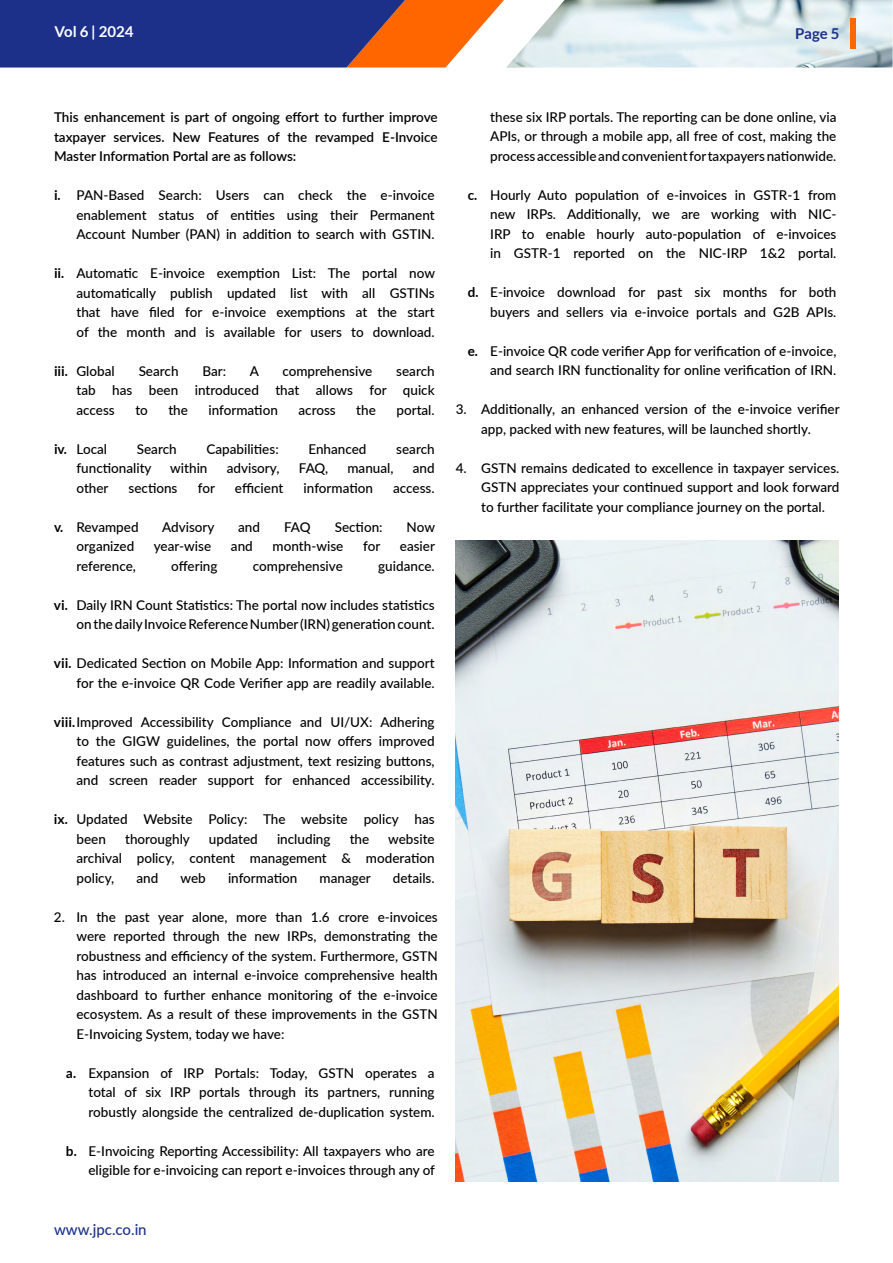
<style>
.page{position:relative;width:893px;height:1263px;background:#fff}
.page>*{position:absolute;margin:0;border:0;box-sizing:border-box;transform-origin:0 0}
.t1{font:500 15px "Lato";color:#1d318a}
.t2{font:700 15px "Lato";color:#fff}
.t3{font:700 15px "Lato";color:#1d318a}
.t4{font:500 13.5px/19.5px "Lato";color:#000;text-align:justify}
.t5{font:600 13.5px/19.5px "Lato";color:#000;text-align:justify}
.s1{font-weight:700}
</style>
<div class="page">
<img style="left:456px;top:540px;width:383px;height:641px">
<svg style="left:0;top:0;width:504px;height:68px;background:#554675"></svg>
<img style="left:507px;top:0;width:385px;height:67px">
<div style="left:851px;top:19px;width:5px;height:30px;background:#f60"></div>
<p class="t2" style="left:54px;top:23px;width:80px">Vol 6 | 2024</p>
<p class="t3" style="left:795px;top:25px;width:46px">Page 5</p>
<p class="t5" style="left:54px;top:107px;width:385px">This enhancement is part of ongoing effort to further improve taxpayer services. New Features of the revamped E-Invoice Master Information Portal are as follows:</p>
<p class="t4" style="left:77px;top:185px;width:360px;text-indent:-23px"><span class="s1">i.</span> PAN-Based Search: Users can check the e-invoice enablement status of entities using their Permanent Account Number (PAN) in addition to search with GSTIN.</p>
<p class="t4" style="left:77px;top:263px;width:360px;text-indent:-23px"><span class="s1">ii.</span> Automatic E-invoice exemption List: The portal now automatically publish updated list with all GSTINs that have filed for e-invoice exemptions at the start of the month and is available for users to download.</p>
<p class="t4" style="left:54px;top:360px;width:62px"><span class="s1">iii.</span> Global</p>
<p class="t4" style="left:139px;top:360px;width:41px">Search</p>
<p class="t4" style="left:202px;top:360px;width:25px">Bar:</p>
<p class="t4" style="left:250px;top:360px;width:11px">A</p>
<p class="t4" style="left:282px;top:360px;width:91px">comprehensive</p>
<p class="t4" style="left:77px;top:360px;width:360px;text-indent:320px">search tab has been introduced that allows for quick access</p>
<p class="t4" style="left:135px;top:399px;width:14px">to</p>
<p class="t4" style="left:168px;top:399px;width:21px">the</p>
<p class="t4" style="left:209px;top:399px;width:71px">information</p>
<p class="t4" style="left:298px;top:399px;width:39px">across</p>
<p class="t4" style="left:356px;top:399px;width:21px">the</p>
<p class="t4" style="left:396px;top:399px;width:40px">portal.</p>
<p class="t4" style="left:54px;top:438px;width:55px"><span class="s1">iv.</span> Local</p>
<p class="t4" style="left:137px;top:438px;width:41px">Search</p>
<p class="t4" style="left:206px;top:438px;width:74px">Capabilities:</p>
<p class="t4" style="left:308px;top:438px;width:60px">Enhanced</p>
<p class="t4" style="left:396px;top:438px;width:40px">search</p>
<p class="t4" style="left:77px;top:458px;width:77px">functionality</p>
<p class="t4" style="left:170px;top:458px;width:39px">within</p>
<p class="t4" style="left:227px;top:458px;width:54px">advisory,</p>
<p class="t4" style="left:299px;top:458px;width:31px">FAQ,</p>
<p class="t4" style="left:347px;top:458px;width:48px">manual,</p>
<p class="t4" style="left:413px;top:458px;width:23px">and</p>
<p class="t4" style="left:77px;top:477px;width:34px">other</p>
<p class="t4" style="left:129px;top:477px;width:50px">sections</p>
<p class="t4" style="left:198px;top:477px;width:19px">for</p>
<p class="t4" style="left:235px;top:477px;width:50px">efficient</p>
<p class="t4" style="left:304px;top:477px;width:71px">information</p>
<p class="t4" style="left:393px;top:477px;width:43px">access.</p>
<p class="t4" style="left:54px;top:516px;width:86px"><span class="s1">v.</span> Revamped</p>
<p class="t4" style="left:162px;top:516px;width:54px">Advisory</p>
<p class="t4" style="left:238px;top:516px;width:23px">and</p>
<p class="t4" style="left:284px;top:516px;width:28px">FAQ</p>
<p class="t4" style="left:335px;top:516px;width:49px">Section:</p>
<p class="t4" style="left:407px;top:516px;width:30px">Now</p>
<p class="t4" style="left:76px;top:536px;width:59px">organized</p>
<p class="t4" style="left:154px;top:536px;width:59px">year-wise</p>
<p class="t4" style="left:231px;top:536px;width:23px">and</p>
<p class="t4" style="left:273px;top:536px;width:72px">month-wise</p>
<p class="t4" style="left:363px;top:536px;width:19px">for</p>
<p class="t4" style="left:400px;top:536px;width:37px">easier</p>
<p class="t4" style="left:76px;top:555px;width:61px">reference,</p>
<p class="t4" style="left:171px;top:555px;width:48px">offering</p>
<p class="t4" style="left:253px;top:555px;width:91px">comprehensive</p>
<p class="t4" style="left:378px;top:555px;width:58px">guidance.</p>
<p class="t4" style="left:54px;top:594px;width:382px;text-align:right"><span class="s1">vi.</span> Daily IRN Count Statistics: The portal now includes statistics on the daily Invoice Reference Number (IRN) generation count.</p>
<p class="t4" style="left:54px;top:653px;width:382px;text-align:right"><span class="s1">vii.</span> Dedicated Section on Mobile App: Information and support for the e-invoice QR Code Verifier app are readily available.</p>
<p class="t4" style="left:76px;top:711px;width:360px;text-indent:-23px"><span class="s1">viii.</span>Improved Accessibility Compliance and UI/UX: Adhering to the GIGW guidelines, the portal now offers improved features such as contrast adjustment, text resizing buttons, and screen reader support for enhanced accessibility.</p>
<p class="t4" style="left:76px;top:809px;width:360px;text-indent:-23px"><span class="s1">ix.</span> Updated Website Policy: The website policy has been</p>
<p class="t4" style="left:76px;top:828px;width:360px;text-indent:312px">website archival policy, content management &amp; moderation policy,</p>
<p class="t4" style="left:125px;top:828px;width:66px">thoroughly</p>
<p class="t4" style="left:209px;top:828px;width:50px">updated</p>
<p class="t4" style="left:277px;top:828px;width:55px">including</p>
<p class="t4" style="left:350px;top:828px;width:21px">the</p>
<p class="t4" style="left:137px;top:867px;width:23px">and</p>
<p class="t4" style="left:180px;top:867px;width:27px">web</p>
<p class="t4" style="left:228px;top:867px;width:71px">information</p>
<p class="t4" style="left:320px;top:867px;width:53px">manager</p>
<p class="t4" style="left:393px;top:867px;width:43px">details.</p>
<p class="t4" style="left:76px;top:906px;width:363px;text-indent:-23px">2. In the past year alone, more than 1.6 crore e-invoices were reported through the new IRPs, demonstrating the robustness and efficiency of the system. Furthermore, GSTN has introduced an internal e-invoice comprehensive health dashboard to further enhance monitoring of the e-invoice ecosystem. As a result of these improvements in the GSTN E-Invoicing System, today we have:</p>
<p class="t4" style="left:88px;top:1062px;width:348px;text-indent:-23px"><span class="s1">a.</span> Expansion of IRP Portals: Today, GSTN operates a total of six IRP portals through its partners, running robustly alongside the centralized de-duplication system.</p>
<p class="t4" style="left:66px;top:1140px;width:370px;text-align:right"><span class="s1">b.</span> E-Invoicing Reporting Accessibility: All taxpayers who are eligible for e-invoicing can report e-invoices through any of</p>
<p class="t1" style="left:54px;top:1218px;width:94px">www.jpc.co.in</p>
<p class="t4" style="left:490px;top:107px;width:348px">these six IRP portals. The reporting can be done online, via APIs, or through a mobile app, all free of cost, making the process accessible and convenient for taxpayers nationwide.</p>
<p class="t4" style="left:490px;top:185px;width:348px;text-indent:-23px"><span class="s1">c.</span> Hourly Auto population of e-invoices in GSTR-1 from new IRPs. Additionally, we are working with NIC-IRP to enable hourly auto-population of e-invoices in GSTR-1 reported on the NIC-IRP 1&amp;2 portal.</p>
<p class="t4" style="left:468px;top:282px;width:370px;text-align:right"><span class="s1">d.</span> E-invoice download for past six months for both buyers and sellers via e-invoice portals and G2B APIs.</p>
<p class="t4" style="left:468px;top:341px;width:370px;text-align:right"><span class="s1">e.</span> E-invoice QR code verifier App for verification of e-invoice, and search IRN functionality for online verification of IRN.</p>
<p class="t4" style="left:456px;top:399px;width:385px;text-align:center">3. Additionally, an enhanced version of the e-invoice verifier app, packed with new features, will be launched shortly.</p>
<p class="t4" style="left:481px;top:458px;width:360px;text-indent:-26px">4. GSTN remains dedicated to excellence in taxpayer services.<br>GSTN appreciates your continued support and look forward to further facilitate your compliance journey on the portal.</p>
</div>
